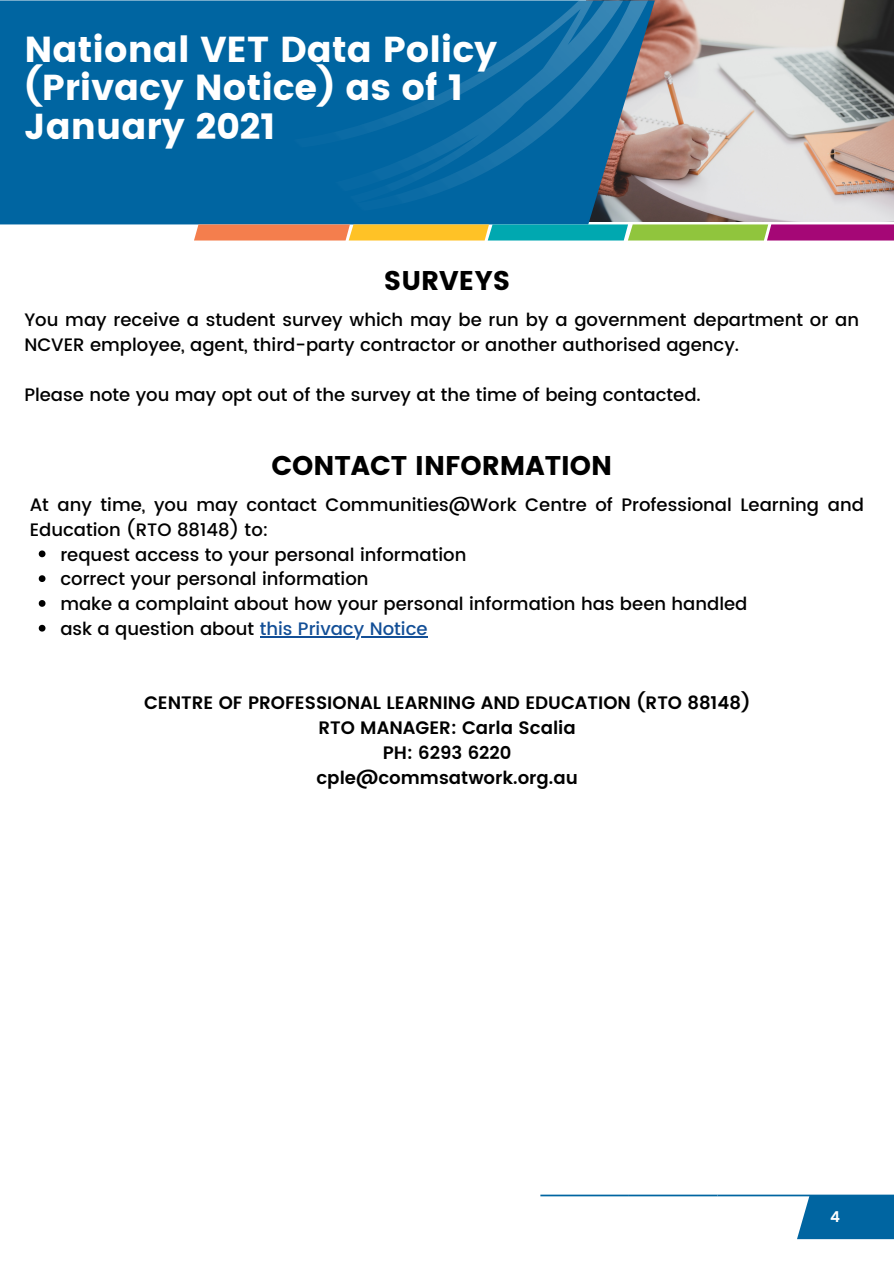
<style>
.page{position:relative;width:894px;height:1264px;background:#fff}
.page>*{position:absolute;margin:0;border:0;box-sizing:border-box;transform-origin:0 0}
.t1{font:36px/38.2px "Poppins";color:#fff}
.t2{font:27px "Poppins";color:#000}
.t3{font:500 18px/24.8px "Poppins";color:#000}
.t4{font:600 18px "Poppins";color:#000}
.t5{font:600 15px "Poppins";color:#fff}
.s1{color:#134f97}
</style>
<div class="page">
<img style="left:654px;top:0;width:239px;height:222px">
<svg style="left:0;top:215px;width:654px;height:9px;background:#0e699f"></svg>
<svg style="left:0;top:0;width:654px;height:215px;background:#0a68a0"></svg>
<svg style="left:194px;top:224px;width:699px;height:16px;background:#a69164"></svg>
<svg style="left:540px;top:1194px;width:353px;height:45px"></svg>
<svg style="left:39px;top:550px;width:6px;height:7px"></svg>
<svg style="left:39px;top:575px;width:6px;height:7px"></svg>
<svg style="left:39px;top:600px;width:6px;height:7px"></svg>
<svg style="left:39px;top:625px;width:6px;height:6px"></svg>
<hr style="left:260px;top:636px;width:167px;height:1px;background:#134f97">
<p class="t1" style="left:24px;top:30px;width:474px">National VET Data Policy (Privacy Notice) as of 1<br>January 2021</p>
<p class="t2" style="left:384px;top:265px;width:128px">SURVEYS</p>
<p class="t3" style="left:24px;top:308px;width:836px">You may receive a student survey which may be run by a government department or an<br>NCVER employee, agent, third-party contractor or another authorised agency.</p>
<p class="t3" style="left:24px;top:382px;width:677px">Please note you may opt out of the survey at the time of being contacted.</p>
<p class="t2" style="left:271px;top:450px;width:342px">CONTACT INFORMATION</p>
<p class="t3" style="left:30px;top:492px;width:835px">At any time, you may contact Communities@Work Centre of Professional Learning and<br>Education (RTO 88148) to:</p>
<p class="t3" style="left:60px;top:542px;width:407px">request access to your personal information</p>
<p class="t3" style="left:60px;top:567px;width:310px">correct your personal information</p>
<p class="t3" style="left:60px;top:591px;width:688px">make a complaint about how your personal information has been handled</p>
<p class="t3" style="left:60px;top:616px;width:368px">ask a question about <span class="s1">this Privacy Notice</span></p>
<p class="t4" style="left:144px;top:692px;width:607px">CENTRE OF PROFESSIONAL LEARNING AND EDUCATION (RTO 88148)</p>
<p class="t4" style="left:318px;top:717px;width:259px">RTO MANAGER: Carla Scalia</p>
<p class="t4" style="left:382px;top:742px;width:130px">PH: 6293 6220</p>
<p class="t4" style="left:316px;top:767px;width:263px">cple@commsatwork.org.au</p>
<p class="t5" style="left:830px;top:1208px;width:11px">4</p>
</div>
